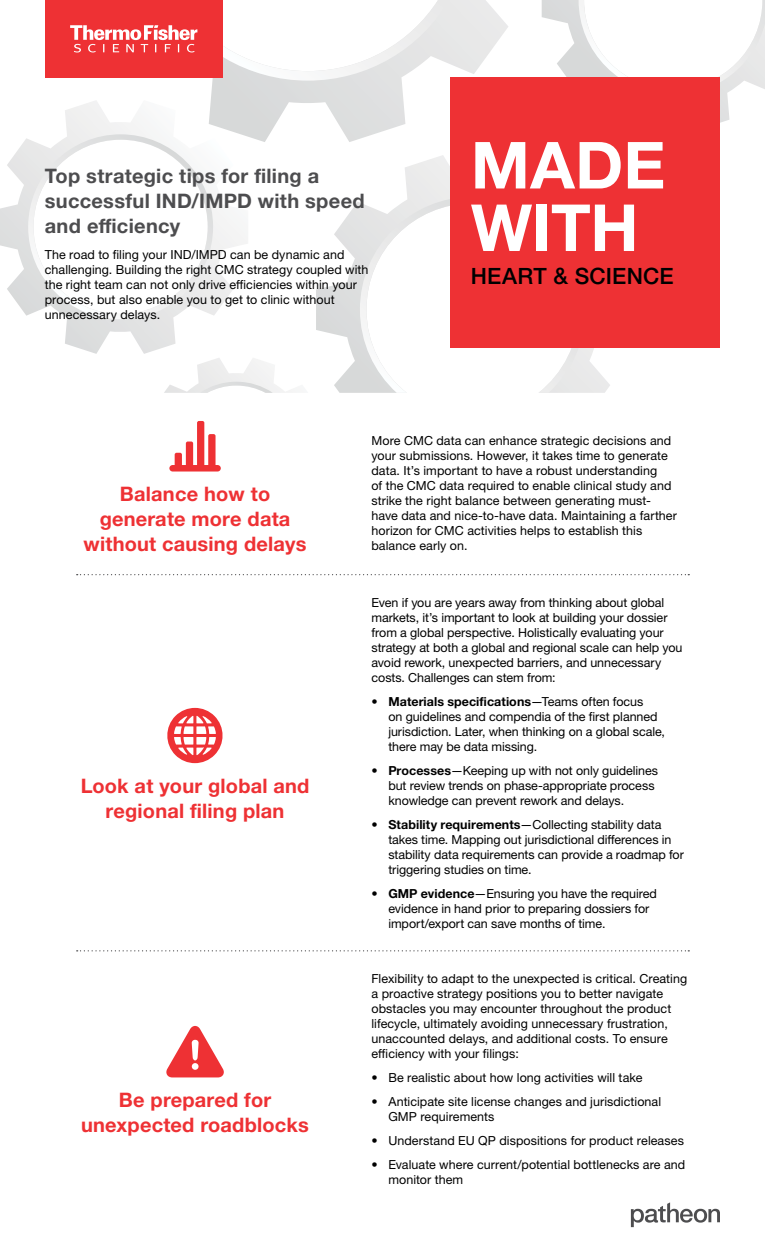
<style>
.page{position:relative;width:765px;height:1260px;background:#fff}
.page>*{position:absolute;margin:0;border:0;box-sizing:border-box;transform-origin:0 0}
.t1{font:700 65px/62.5px "Helvetica Neue LTW1 G";color:#fff}
.t2{font:500 22.5px "Helvetica Neue LTW1 G";letter-spacing:.01em;color:#000}
.t3{font:700 20px/25px "Helvetica Neue LTW1 G";letter-spacing:.01em;color:#ee3134;text-align:center}
.t4{font:700 20px/25px "Helvetica Neue LTW1 G";letter-spacing:.015em;color:#4d4d4f}
.t5{font:12.5px/15px "Helvetica Neue LTW1 G";color:#000}
.s1{font-weight:700}
</style>
<div class="page">
<svg style="left:211px;top:0;width:298px;height:142px"></svg>
<svg style="left:316px;top:155px;width:294px;height:238px"></svg>
<svg style="left:360px;top:197px;width:225px;height:196px"></svg>
<svg style="left:164px;top:358px;width:128px;height:35px"></svg>
<svg style="left:542px;top:0;width:223px;height:123px"></svg>
<svg style="left:0;top:100px;width:248px;height:254px"></svg>
<svg style="left:28px;top:134px;width:185px;height:185px"></svg>
<div style="left:45px;top:0;width:178px;height:78px;background:#ee3134"></div>
<svg style="left:70px;top:0;width:379px;height:81px"></svg>
<svg style="left:631px;top:1202px;width:89px;height:25px"></svg>
<svg style="left:77px;top:574px;width:612px;height:1px"></svg>
<svg style="left:77px;top:950px;width:612px;height:1px"></svg>
<div style="left:450px;top:78px;width:270px;height:270px;background:#ee3134"></div>
<svg style="left:169px;top:421px;width:52px;height:51px"></svg>
<svg style="left:167px;top:708px;width:56px;height:55px"></svg>
<svg style="left:166px;top:1026px;width:58px;height:51px"></svg>
<h3 class="t4" style="left:45px;top:163px;width:321px">Top strategic tips for filing a successful IND/IMPD with speed and efficiency</h3>
<p class="t5" style="left:45px;top:247px;width:325px">The road to filing your IND/IMPD can be dynamic and challenging. Building the right CMC strategy coupled with the right team can not only drive efficiencies within your process, but also enable you to get to clinic without unnecessary delays.</p>
<h1 class="t1" style="left:471px;top:134px;width:196px">MADE<br>WITH</h1>
<h2 class="t2" style="left:471px;top:262px;width:204px">HEART &amp; SCIENCE</h2>
<h3 class="t3" style="left:84px;top:481px;width:225px">Balance how to generate more data without causing delays</h3>
<h3 class="t3" style="left:81px;top:773px;width:230px">Look at your global and regional filing plan</h3>
<h3 class="t3" style="left:81px;top:1087px;width:229px">Be prepared for unexpected roadblocks</h3>
<p class="t5" style="left:372px;top:433px;width:307px">More CMC data can enhance strategic decisions and your submissions. However, it takes time to generate data. It’s important to have a robust understanding<br>of the CMC data required to enable clinical study and strike the right balance between generating must&shy;have data and nice-to-have data. Maintaining a farther horizon for CMC activities helps to establish this balance early on.</p>
<p class="t5" style="left:372px;top:595px;width:313px">Even if you are years away from thinking about global markets, it’s important to look at building your dossier from a global perspective. Holistically evaluating your strategy at both a global and regional scale can help you avoid rework, unexpected barriers, and unnecessary costs. Challenges can stem from:</p>
<p class="t5" style="left:388px;top:694px;width:278px;text-indent:-17px"><span class="s1">• Materials specifications</span>—Teams often focus<br>on guidelines and compendia of the first planned jurisdiction. Later, when thinking on a global scale, there may be data missing.</p>
<p class="t5" style="left:388px;top:763px;width:271px;text-indent:-17px"><span class="s1">• Processes</span>—Keeping up with not only guidelines but review trends on phase-appropriate process knowledge can prevent rework and delays.</p>
<p class="t5" style="left:388px;top:817px;width:297px;text-indent:-17px"><span class="s1">• Stability requirements</span>—Collecting stability data takes time. Mapping out jurisdictional differences in stability data requirements can provide a roadmap for triggering studies on time.</p>
<p class="t5" style="left:388px;top:886px;width:270px;text-indent:-17px"><span class="s1">• GMP evidence</span>—Ensuring you have the required evidence in hand prior to preparing dossiers for import/export can save months of time.</p>
<p class="t5" style="left:372px;top:971px;width:317px">Flexibility to adapt to the unexpected is critical. Creating a proactive strategy positions you to better navigate obstacles you may encounter throughout the product lifecycle, ultimately avoiding unnecessary frustration, unaccounted delays, and additional costs. To ensure efficiency with your filings:</p>
<p class="t5" style="left:372px;top:1070px;width:272px">• Be realistic about how long activities will take</p>
<p class="t5" style="left:388px;top:1094px;width:274px;text-indent:-17px">• Anticipate site license changes and jurisdictional<br>GMP requirements</p>
<p class="t5" style="left:372px;top:1133px;width:314px">• Understand EU QP dispositions for product releases</p>
<p class="t5" style="left:388px;top:1157px;width:299px;text-indent:-17px">• Evaluate where current/potential bottlenecks are and monitor them</p>
</div>
